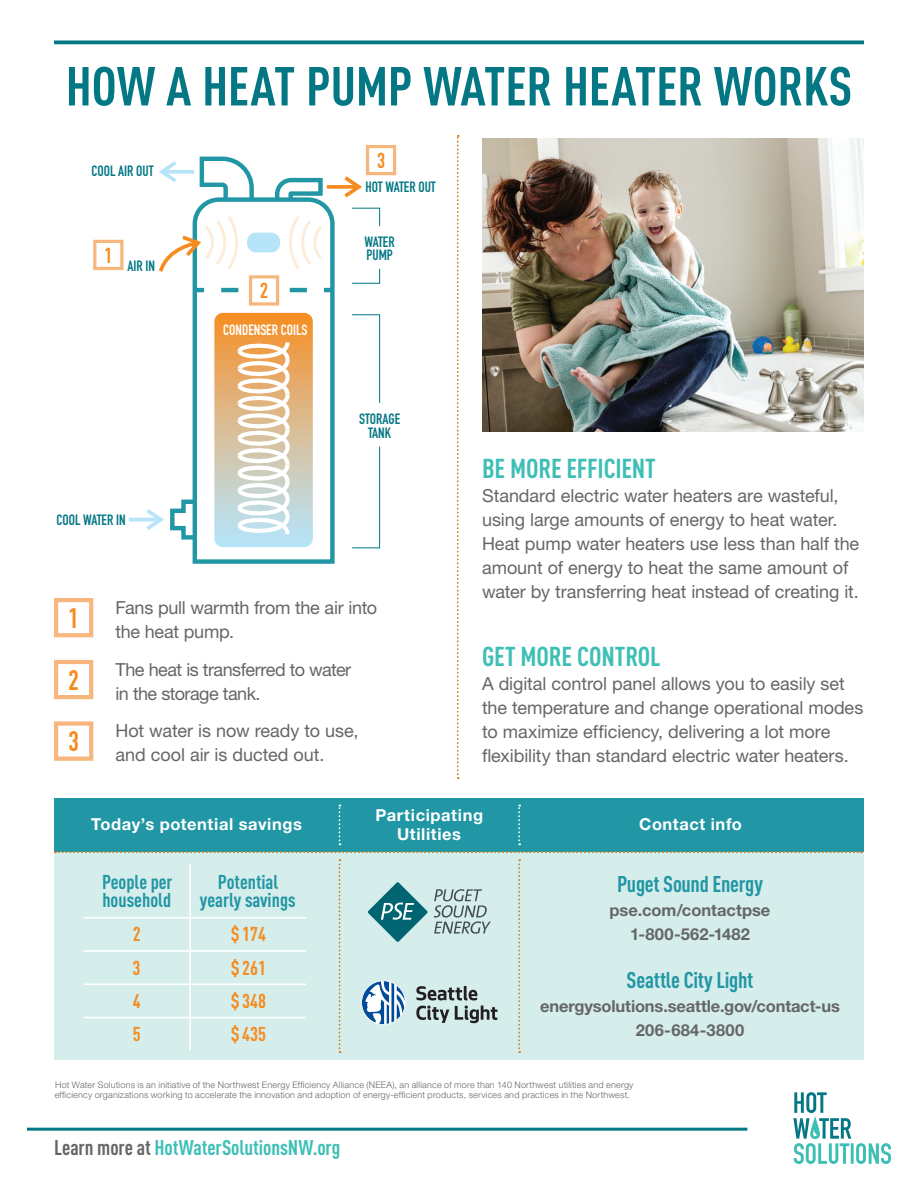
<style>
.page{position:relative;width:918px;height:1188px;background:#fff}
.page>*{position:absolute;margin:0;border:0;box-sizing:border-box;transform-origin:0 0}
.t1{font:700 54px "DIN Cond";letter-spacing:-.005em;color:#037784}
.t2{font:27.75px "DIN Engschrift Std";color:#f68c1f}
.t3{font:700 27px "DIN Cond";letter-spacing:-.005em;color:#3ebfb6}
.t4{font:700 22.5px "DIN Cond";letter-spacing:-.01em;color:#2196a4}
.t5{font:21.45px "DIN Engschrift Std";color:#f68c1f}
.t6{font:700 21px "DIN Cond";letter-spacing:-.005em;color:#3ebfb6}
.t7{font:700 19.8px/18.1px "DIN Cond";color:#2196a4}
.t8{font:700 19.8px "DIN Cond";color:#f68b1f}
.t9{font:18px/24px "Helvetica Neue LT Std";letter-spacing:-.005em;color:#656666}
.t10{font:18px/24px "Helvetica Neue LT Std";letter-spacing:-.03em;color:#656666}
.t11{font:700 16.5px "Helvetica Neue LT Std";letter-spacing:-.005em;color:#656666}
.t12{font:700 16.5px/19.8px "Helvetica Neue LT Std";letter-spacing:.035em;color:#fff;text-align:center}
.t13{font:700 16.5px "Helvetica Neue LT Std";letter-spacing:.015em;color:#656666}
.t14{font:14.7px/13.4px "DIN Engschrift Std";color:#037784}
.t15{font:14.7px "DIN Engschrift Std";color:#fff}
.t16{font:300 9px/10.8px "Helvetica Neue LT Std";letter-spacing:.025em;color:#656666}
.s1{color:#656666}
</style>
<div class="page">
<hr style="left:27px;top:1128px;width:720px;height:3px;background:#037784">
<svg style="left:793px;top:1092px;width:98px;height:72px"></svg>
<svg style="left:457px;top:135px;width:2px;height:644px"></svg>
<svg style="left:54px;top:40px;width:810px;height:4px;background:#228793"></svg>
<svg style="left:192px;top:197px;width:143px;height:367px"></svg>
<svg style="left:197px;top:156px;width:59px;height:48px"></svg>
<svg style="left:273px;top:177px;width:52px;height:27px"></svg>
<svg style="left:352px;top:314px;width:29px;height:89px"></svg>
<svg style="left:352px;top:446px;width:29px;height:103px"></svg>
<svg style="left:352px;top:207px;width:29px;height:20px"></svg>
<svg style="left:352px;top:268px;width:29px;height:16px"></svg>
<svg style="left:214px;top:313px;width:99px;height:234px"></svg>
<svg style="left:93px;top:240px;width:31px;height:30px"></svg>
<svg style="left:142px;top:497px;width:56px;height:45px"></svg>
<hr style="left:129px;top:518px;width:30px;height:3px;background:#b6e4f9">
<svg style="left:159px;top:161px;width:18px;height:22px"></svg>
<svg style="left:163px;top:170px;width:31px;height:4px"></svg>
<svg style="left:344px;top:145px;width:52px;height:53px"></svg>
<svg style="left:327px;top:185px;width:30px;height:4px"></svg>
<svg style="left:159px;top:213px;width:174px;height:93px"></svg>
<div style="left:54px;top:798px;width:809px;height:262px;background:#d5edeb"></div>
<div style="left:54px;top:798px;width:809px;height:54px;background:#2196a4"></div>
<svg style="left:54px;top:598px;width:39px;height:39px"></svg>
<svg style="left:54px;top:660px;width:39px;height:39px"></svg>
<svg style="left:54px;top:721px;width:39px;height:40px"></svg>
<img style="left:482px;top:138px;width:381px;height:294px">
<svg style="left:339px;top:805px;width:2px;height:40px"></svg>
<svg style="left:339px;top:859px;width:2px;height:194px"></svg>
<svg style="left:518px;top:805px;width:2px;height:40px"></svg>
<svg style="left:518px;top:859px;width:2px;height:194px"></svg>
<svg style="left:55px;top:851px;width:807px;height:2px"></svg>
<hr style="left:189px;top:864px;width:2px;height:53px;background:#fff">
<hr style="left:84px;top:917px;width:106px;height:2px;background:#fff">
<hr style="left:190px;top:917px;width:116px;height:2px;background:#fff">
<hr style="left:189px;top:919px;width:2px;height:31px;background:#fff">
<hr style="left:84px;top:950px;width:106px;height:2px;background:#fff">
<hr style="left:190px;top:950px;width:116px;height:2px;background:#fff">
<hr style="left:189px;top:952px;width:2px;height:31px;background:#fff">
<hr style="left:84px;top:983px;width:106px;height:2px;background:#fff">
<hr style="left:190px;top:983px;width:116px;height:2px;background:#fff">
<hr style="left:189px;top:985px;width:2px;height:32px;background:#fff">
<hr style="left:84px;top:1017px;width:106px;height:1px;background:#fff">
<hr style="left:190px;top:1017px;width:116px;height:1px;background:#fff">
<hr style="left:189px;top:1018px;width:2px;height:33px;background:#fff">
<svg style="left:434px;top:889px;width:57px;height:45px"></svg>
<svg style="left:368px;top:882px;width:60px;height:60px"></svg>
<svg style="left:416px;top:986px;width:61px;height:14px"></svg>
<svg style="left:416px;top:1006px;width:33px;height:17px"></svg>
<svg style="left:455px;top:1006px;width:42px;height:17px"></svg>
<svg style="left:361px;top:980px;width:45px;height:45px"></svg>
<p class="t1" style="left:66px;top:53px;width:788px">HOW A HEAT PUMP WATER HEATER WORKS</p>
<p class="t14" style="left:91px;top:165px;width:64px">COOL AIR OUT</p>
<p class="t5" style="left:104px;top:243px;width:9px">1</p>
<p class="t14" style="left:128px;top:260px;width:29px">AIR IN</p>
<p class="t14" style="left:56px;top:513px;width:71px">COOL WATER IN</p>
<p class="t5" style="left:260px;top:278px;width:9px">2</p>
<p class="t15" style="left:223px;top:322px;width:86px">CONDENSER COILS</p>
<p class="t5" style="left:377px;top:148px;width:9px">3</p>
<p class="t14" style="left:366px;top:180px;width:72px">HOT WATER OUT</p>
<p class="t14" style="left:365px;top:235px;width:32px">WATER<br>PUMP</p>
<p class="t14" style="left:359px;top:413px;width:42px;text-align:center">STORAGE<br>TANK</p>
<p class="t2" style="left:68px;top:602px;width:12px">1</p>
<p class="t2" style="left:68px;top:664px;width:12px">2</p>
<p class="t2" style="left:68px;top:725px;width:12px">3</p>
<p class="t9" style="left:116px;top:596px;width:263px">Fans pull warmth from the air into the heat pump.</p>
<p class="t10" style="left:116px;top:657px;width:237px">The heat is transferred to water in the storage tank.</p>
<p class="t9" style="left:116px;top:719px;width:245px">Hot water is now ready to use, and cool air is ducted out.</p>
<p class="t3" style="left:482px;top:452px;width:175px">BE MORE EFFICIENT</p>
<p class="t9" style="left:482px;top:484px;width:379px">Standard electric water heaters are wasteful, using large amounts of energy to heat water.<br>Heat pump water heaters use less than half the amount of energy to heat the same amount of water by transferring heat instead of creating it.</p>
<p class="t3" style="left:482px;top:640px;width:180px">GET MORE CONTROL</p>
<p class="t9" style="left:482px;top:671px;width:383px">A digital control panel allows you to easily set the temperature and change operational modes to maximize efficiency, delivering a lot more flexibility than standard electric water heaters.</p>
<p class="t12" style="left:91px;top:814px;width:212px">Today’s potential savings</p>
<p class="t12" style="left:375px;top:804px;width:109px">Participating<br>Utilities</p>
<p class="t12" style="left:639px;top:814px;width:104px">Contact info</p>
<p class="t7" style="left:102px;top:872px;width:72px">People per household</p>
<p class="t7" style="left:200px;top:872px;width:97px;text-align:center">Potential yearly savings</p>
<p class="t8" style="left:133px;top:922px;width:9px">2</p>
<p class="t8" style="left:231px;top:922px;width:37px">$ 174</p>
<p class="t8" style="left:133px;top:956px;width:9px">3</p>
<p class="t8" style="left:231px;top:956px;width:37px">$ 261</p>
<p class="t8" style="left:133px;top:989px;width:9px">4</p>
<p class="t8" style="left:231px;top:989px;width:37px">$ 348</p>
<p class="t8" style="left:133px;top:1022px;width:9px">5</p>
<p class="t8" style="left:231px;top:1022px;width:37px">$ 435</p>
<p class="t4" style="left:617px;top:871px;width:147px">Puget Sound Energy</p>
<p class="t11" style="left:610px;top:900px;width:162px">pse.com/contactpse</p>
<p class="t13" style="left:630px;top:924px;width:121px">1-800-562-1482</p>
<p class="t4" style="left:627px;top:967px;width:128px">Seattle City Light</p>
<p class="t11" style="left:540px;top:996px;width:301px">energysolutions.seattle.gov/contact-us</p>
<p class="t13" style="left:636px;top:1020px;width:110px">206-684-3800</p>
<p class="t16" style="left:55px;top:1079px;width:580px">Hot Water Solutions is an initiative of the Northwest Energy Efficiency Alliance (NEEA), an alliance of more than 140 Northwest utilities and energy efficiency organizations working to accelerate the innovation and adoption of energy-efficient products, services and practices in the Northwest.</p>
<p class="t6" style="left:54px;top:1135px;width:288px"><span class="s1">Learn more at</span> HotWaterSolutionsNW.org</p>
</div>
